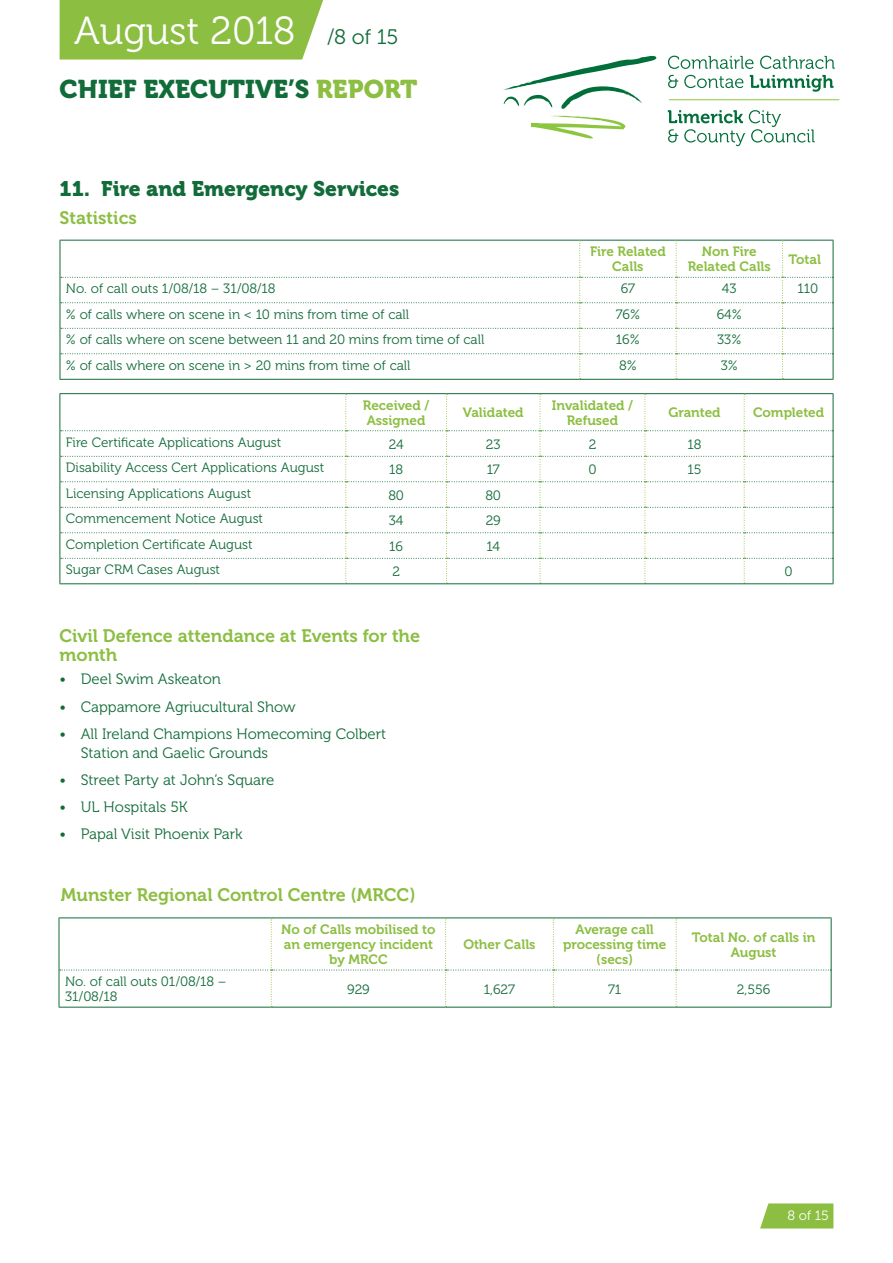
<style>
.page{position:relative;width:893px;height:1263px;background:#fff}
.page>*{position:absolute;margin:0;border:0;box-sizing:border-box;transform-origin:0 0}
.t1{font:39px "Museo 300";color:#fff}
.t2{font:25.5px "Museo 900";color:#126c39}
.t3{font:21px "Museo 900";color:#126c39}
.t4{font:18px/19.5px "Museo 700";color:#8cbe42}
.bullets{font:15px/18.8px "Museo 300";color:#126c39}
.t5{font:13.5px/15px "Museo 300";color:#126c39}
.t6{font:13.5px/15px "Museo 700";color:#8cbe42;text-align:center}
.t7{font:13.5px "Museo 300";color:#fff}
.s1{font-size:21px;color:#126c39}
.s2{color:#8cbe42}
</style>
<div class="page">
<svg style="left:503px;top:56px;width:154px;height:53px"></svg>
<svg style="left:531px;top:116px;width:95px;height:23px"></svg>
<svg style="left:668px;top:56px;width:85px;height:13px"></svg>
<svg style="left:760px;top:56px;width:75px;height:13px"></svg>
<svg style="left:668px;top:75px;width:10px;height:13px"></svg>
<svg style="left:684px;top:75px;width:59px;height:13px"></svg>
<svg style="left:750px;top:75px;width:83px;height:17px"></svg>
<svg style="left:668px;top:110px;width:147px;height:36px"></svg>
<hr style="left:669px;top:99px;width:170px;height:1px;background:#8bc63e">
<div style="left:60px;top:0;width:263px;height:60px;background:#8cbe42"></div>
<svg style="left:760px;top:1203px;width:73px;height:25px;background:#94c250"></svg>
<hr style="left:60px;top:240px;width:520px;height:1px;background:#126c39">
<hr style="left:580px;top:240px;width:96px;height:1px;background:#126c39">
<hr style="left:676px;top:240px;width:106px;height:1px;background:#126c39">
<hr style="left:782px;top:240px;width:51px;height:1px;background:#126c39">
<svg style="left:60px;top:241px;width:774px;height:138px"></svg>
<hr style="left:60px;top:379px;width:520px;height:1px;background:#126c39">
<hr style="left:580px;top:379px;width:96px;height:1px;background:#126c39">
<hr style="left:676px;top:379px;width:106px;height:1px;background:#126c39">
<hr style="left:782px;top:379px;width:51px;height:1px;background:#126c39">
<hr style="left:60px;top:393px;width:286px;height:1px;background:#126c39">
<hr style="left:346px;top:393px;width:100px;height:1px;background:#126c39">
<hr style="left:446px;top:393px;width:94px;height:1px;background:#126c39">
<hr style="left:540px;top:393px;width:105px;height:1px;background:#126c39">
<hr style="left:645px;top:393px;width:99px;height:1px;background:#126c39">
<hr style="left:744px;top:393px;width:89px;height:1px;background:#126c39">
<svg style="left:60px;top:394px;width:774px;height:190px"></svg>
<hr style="left:60px;top:583px;width:286px;height:1px;background:#126c39">
<hr style="left:346px;top:583px;width:100px;height:1px;background:#126c39">
<hr style="left:446px;top:583px;width:94px;height:1px;background:#126c39">
<hr style="left:540px;top:583px;width:105px;height:1px;background:#126c39">
<hr style="left:645px;top:583px;width:99px;height:1px;background:#126c39">
<hr style="left:744px;top:583px;width:89px;height:1px;background:#126c39">
<hr style="left:59px;top:917px;width:212px;height:1px;background:#126c39">
<hr style="left:271px;top:917px;width:175px;height:1px;background:#126c39">
<hr style="left:446px;top:917px;width:107px;height:1px;background:#126c39">
<hr style="left:553px;top:917px;width:123px;height:1px;background:#126c39">
<hr style="left:676px;top:917px;width:155px;height:1px;background:#126c39">
<hr style="left:59px;top:918px;width:1px;height:52px;background:#126c39">
<hr style="left:59px;top:970px;width:1px;height:37px;background:#126c39">
<svg style="left:60px;top:918px;width:771px;height:89px"></svg>
<hr style="left:831px;top:918px;width:1px;height:52px;background:#126c39">
<hr style="left:831px;top:970px;width:1px;height:37px;background:#126c39">
<hr style="left:59px;top:1007px;width:212px;height:1px;background:#126c39">
<hr style="left:271px;top:1007px;width:175px;height:1px;background:#126c39">
<hr style="left:446px;top:1007px;width:107px;height:1px;background:#126c39">
<hr style="left:553px;top:1007px;width:123px;height:1px;background:#126c39">
<hr style="left:676px;top:1007px;width:155px;height:1px;background:#126c39">
<h1 class="t1" style="left:74px;top:10px;width:326px">August 2018 <span class="s1">/8 of 15</span></h1>
<h2 class="t2" style="left:60px;top:74px;width:359px">CHIEF EXECUTIVE’S <span class="s2">REPORT</span></h2>
<p class="t3" style="left:60px;top:177px;width:341px">11. Fire and Emergency Services</p>
<p class="t4" style="left:60px;top:209px;width:79px">Statistics</p>
<p class="t6" style="left:590px;top:244px;width:77px">Fire Related<br>Calls</p>
<p class="t6" style="left:688px;top:244px;width:85px">Non Fire<br>Related Calls</p>
<p class="t6" style="left:788px;top:252px;width:34px">Total</p>
<p class="t5" style="left:66px;top:282px;width:211px">No. of call outs 1/08/18 – 31/08/18</p>
<p class="t5" style="left:621px;top:282px;width:16px">67</p>
<p class="t5" style="left:722px;top:282px;width:16px">43</p>
<p class="t5" style="left:797px;top:282px;width:22px">110</p>
<p class="t5" style="left:66px;top:307px;width:345px">% of calls where on scene in &lt; 10 mins from time of call</p>
<p class="t5" style="left:616px;top:307px;width:26px">76%</p>
<p class="t5" style="left:717px;top:307px;width:27px">64%</p>
<p class="t5" style="left:66px;top:333px;width:420px">% of calls where on scene between 11 and 20 mins from time of call</p>
<p class="t5" style="left:616px;top:333px;width:25px">16%</p>
<p class="t5" style="left:717px;top:333px;width:26px">33%</p>
<p class="t5" style="left:66px;top:358px;width:346px">% of calls where on scene in &gt; 20 mins from time of call</p>
<p class="t5" style="left:619px;top:358px;width:19px">8%</p>
<p class="t5" style="left:721px;top:358px;width:19px">3%</p>
<p class="t6" style="left:363px;top:398px;width:68px;text-align:left">Received /<br>Assigned</p>
<p class="t6" style="left:463px;top:405px;width:62px">Validated</p>
<p class="t6" style="left:552px;top:398px;width:83px">Invalidated /<br>Refused</p>
<p class="t6" style="left:668px;top:405px;width:54px">Granted</p>
<p class="t6" style="left:753px;top:405px;width:73px">Completed</p>
<p class="t5" style="left:66px;top:435px;width:217px">Fire Certificate Applications August</p>
<p class="t5" style="left:389px;top:437px;width:16px">24</p>
<p class="t5" style="left:486px;top:437px;width:16px">23</p>
<p class="t5" style="left:589px;top:437px;width:9px">2</p>
<p class="t5" style="left:687px;top:437px;width:16px">18</p>
<p class="t5" style="left:66px;top:461px;width:260px">Disability Access Cert Applications August</p>
<p class="t5" style="left:389px;top:462px;width:16px">18</p>
<p class="t5" style="left:487px;top:462px;width:15px">17</p>
<p class="t5" style="left:588px;top:462px;width:10px">0</p>
<p class="t5" style="left:687px;top:462px;width:16px">15</p>
<p class="t5" style="left:66px;top:486px;width:187px">Licensing Applications August</p>
<p class="t5" style="left:388px;top:488px;width:17px">80</p>
<p class="t5" style="left:485px;top:488px;width:17px">80</p>
<p class="t5" style="left:66px;top:512px;width:199px">Commencement Notice August</p>
<p class="t5" style="left:389px;top:513px;width:16px">34</p>
<p class="t5" style="left:486px;top:513px;width:16px">29</p>
<p class="t5" style="left:66px;top:537px;width:188px">Completion Certificate August</p>
<p class="t5" style="left:389px;top:539px;width:15px">16</p>
<p class="t5" style="left:486px;top:539px;width:15px">14</p>
<p class="t5" style="left:66px;top:563px;width:156px">Sugar CRM Cases August</p>
<p class="t5" style="left:392px;top:564px;width:9px">2</p>
<p class="t5" style="left:784px;top:564px;width:10px">0</p>
<p class="t4" style="left:60px;top:626px;width:362px">Civil Defence attendance at Events for the month</p>
<p class="bullets" style="left:60px;top:670px;width:163px">• Deel Swim Askeaton</p>
<p class="bullets" style="left:60px;top:697px;width:238px">• Cappamore Agriucultural Show</p>
<p class="bullets" style="left:81px;top:725px;width:307px;text-indent:-21px">• All Ireland Champions Homecoming Colbert<br>Station and Gaelic Grounds</p>
<p class="bullets" style="left:60px;top:771px;width:216px">• Street Party at John’s Square</p>
<p class="bullets" style="left:60px;top:798px;width:130px">• UL Hospitals 5K</p>
<p class="bullets" style="left:60px;top:825px;width:184px">• Papal Visit Phoenix Park</p>
<p class="t4" style="left:61px;top:885px;width:357px">Munster Regional Control Centre (MRCC)</p>
<p class="t6" style="left:281px;top:922px;width:156px">No of Calls mobilised to an emergency incident by MRCC</p>
<p class="t6" style="left:463px;top:937px;width:74px">Other Calls</p>
<p class="t6" style="left:563px;top:922px;width:105px">Average call processing time (secs)</p>
<p class="t6" style="left:692px;top:929px;width:125px">Total No. of calls in<br>August</p>
<p class="t5" style="left:65px;top:974px;width:163px">No. of call outs 01/08/18 –<br>31/08/18</p>
<p class="t5" style="left:347px;top:982px;width:24px">929</p>
<p class="t5" style="left:484px;top:982px;width:33px">1,627</p>
<p class="t5" style="left:608px;top:982px;width:15px">71</p>
<p class="t5" style="left:737px;top:982px;width:35px">2,556</p>
<p class="t7" style="left:787px;top:1208px;width:43px">8 of 15</p>
</div>
